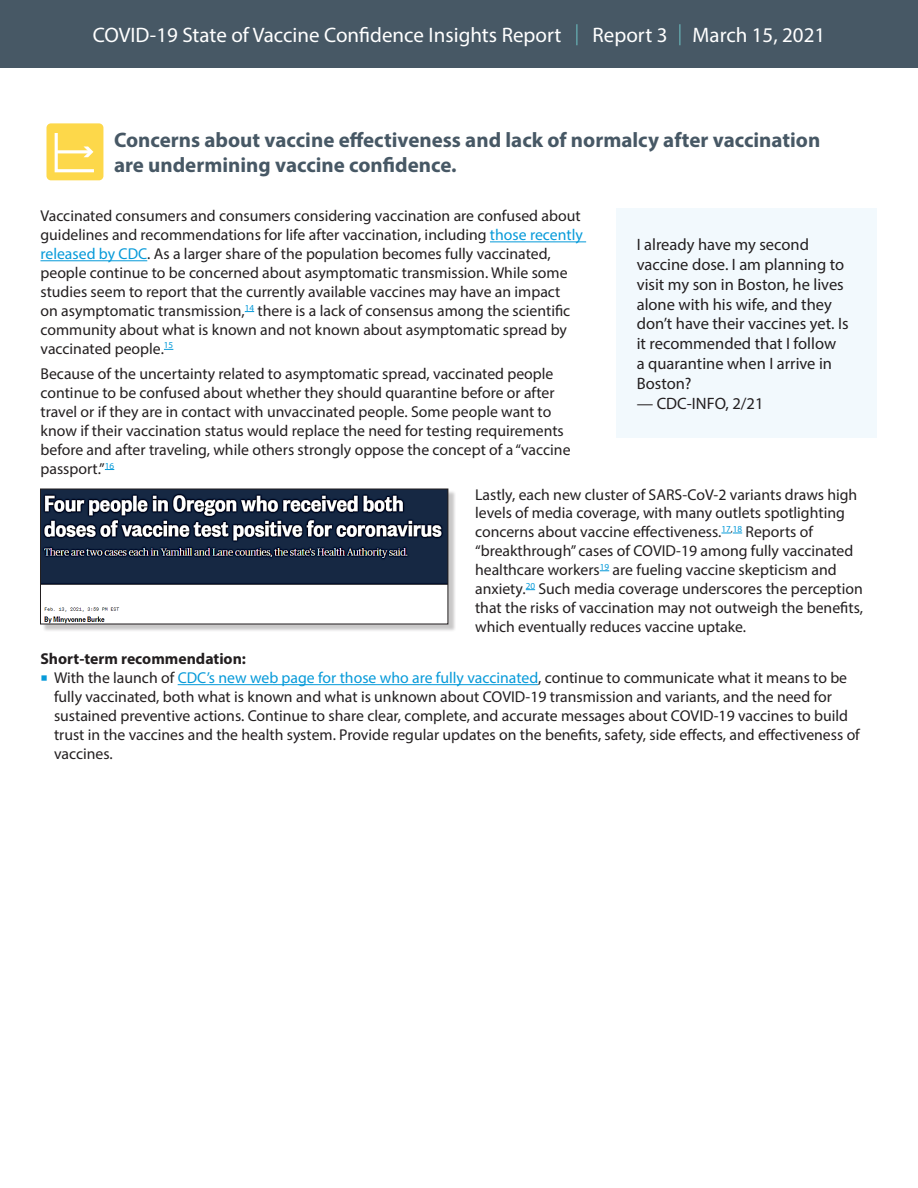
<style>
.page{position:relative;width:918px;height:1188px;background:#fff}
.page>*{position:absolute;margin:0;border:0;box-sizing:border-box;transform-origin:0 0}
.t1{font:700 21px/25.2px "Myriad Pro";color:#475865}
.t2{font:21px "Myriad Pro";color:#fff}
.t3{font:16.5px/19.8px "Myriad Pro";color:#231f20}
.t4{font:15.75px/18.9px "Myriad Pro";color:#231f20}
.s1{font-weight:300;color:#6fcaca}
.s2{color:#069ad9}
.s3{font-weight:700}
</style>
<div class="page">
<div style="left:0;top:0;width:918px;height:68px;background:#475865"></div>
<hr style="left:490px;top:241px;width:96px;height:1px;background:#069ad9">
<hr style="left:40px;top:260px;width:107px;height:1px;background:#069ad9">
<svg style="left:721px;top:533px;width:21px;height:1px"></svg>
<hr style="left:178px;top:684px;width:360px;height:1px;background:#069ad9">
<svg style="left:46px;top:124px;width:57px;height:56px"></svg>
<div style="left:47px;top:123px;width:56px;height:57px;background:#fdd84a;border-radius:4px"></div>
<svg style="left:54px;top:133px;width:40px;height:40px"></svg>
<div style="left:616px;top:208px;width:262px;height:230px;background:#f2f9fd"></div>
<div style="left:42px;top:491px;width:414px;height:141px;background:#231f20;opacity:.25"></div>
<img style="left:42px;top:491px;width:404px;height:131px">
<div style="left:40px;top:489px;width:408px;height:135px;border:1px solid #231f20"></div>
<h1 class="t2" style="left:93px;top:22px;width:734px">COVID-19 State of Vaccine Confidence Insights Report <span class="s1">|</span> Report 3 <span class="s1">|</span> March 15, 2021</h1>
<h1 class="t1" style="left:114px;top:127px;width:708px">Concerns about vaccine effectiveness and lack of normalcy after vaccination are undermining vaccine confidence.</h1>
<p class="t4" style="left:40px;top:206px;width:544px">Vaccinated consumers and consumers considering vaccination are confused about guidelines and recommendations for life after vaccination, including <span class="s2">those recently released by CDC</span>. As a larger share of the population becomes fully vaccinated, people continue to be concerned about asymptomatic transmission. While some studies seem to report that the currently available vaccines may have an impact<br>on asymptomatic transmission,<sup>14</sup> there is a lack of consensus among the scientific community about what is known and not known about asymptomatic spread by vaccinated people.<sup>15</sup></p>
<p class="t4" style="left:40px;top:364px;width:532px">Because of the uncertainty related to asymptomatic spread, vaccinated people continue to be confused about whether they should quarantine before or after travel or if they are in contact with unvaccinated people. Some people want to know if their vaccination status would replace the need for testing requirements before and after traveling, while others strongly oppose the concept of a “vaccine passport.”<sup>16</sup></p>
<p class="t4" style="left:475px;top:485px;width:389px">Lastly, each new cluster of SARS-CoV-2 variants draws high levels of media coverage, with many outlets spotlighting concerns about vaccine effectiveness.<sup>17</sup><sup>,</sup><sup>18</sup> Reports of “breakthrough” cases of COVID-19 among fully vaccinated healthcare workers<sup>19</sup> are fueling vaccine skepticism and anxiety.<sup>20</sup> Such media coverage underscores the perception that the risks of vaccination may not outweigh the benefits, which eventually reduces vaccine uptake.</p>
<p class="t4" style="left:54px;top:649px;width:807px;text-indent:-13px"><span class="s3">Short-term recommendation:<br></span>With the launch of <span class="s2">CDC’s new web page for those who are fully vaccinated</span>, continue to communicate what it means to be fully vaccinated, both what is known and what is unknown about COVID-19 transmission and variants, and the need for sustained preventive actions. Continue to share clear, complete, and accurate messages about COVID-19 vaccines to build trust in the vaccines and the health system. Provide regular updates on the benefits, safety, side effects, and effectiveness of vaccines.</p>
<p class="t3" style="left:637px;top:235px;width:213px">I already have my second vaccine dose. I am planning to visit my son in Boston, he lives alone with his wife, and they don’t have their vaccines yet. Is it recommended that I follow<br>a quarantine when I arrive in<br>Boston?</p>
<p class="t3" style="left:637px;top:393px;width:128px">— CDC-INFO, 2/21</p>
</div>
